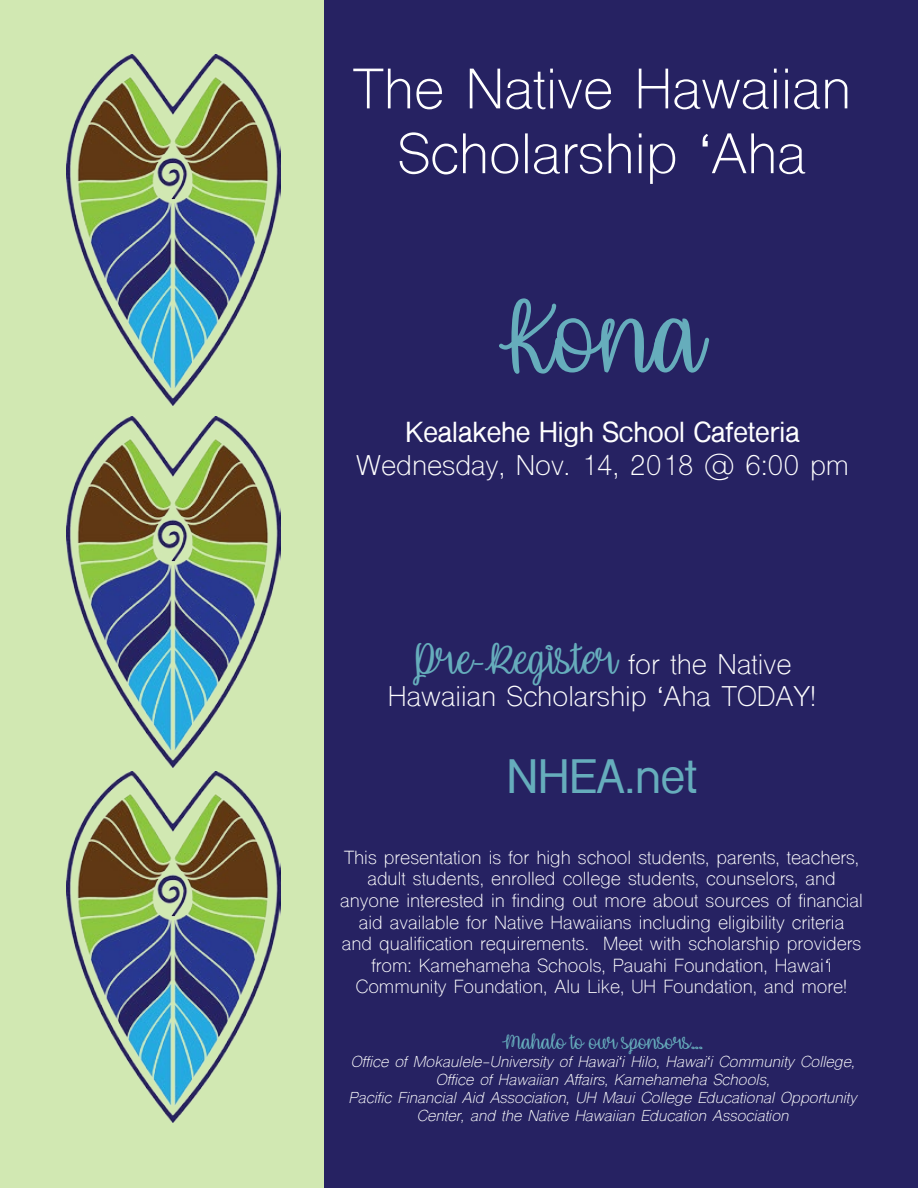
<style>
.page{position:relative;width:918px;height:1188px;background:#fff}
.page>*{position:absolute;margin:0;border:0;box-sizing:border-box;transform-origin:0 0}
.t1{font:108px "Unicorn Calligraphy";color:#66adbc}
.t2{font:54px/64.8px "Shree Dev 0714";color:#fff;text-align:center}
.t3{font:45px "Unicorn Calligraphy";color:#66adbc}
.t4{font:700 45px "Shree Dev 0714";color:#66adbc}
.t5{font:27px "Shree Dev 0714";color:#fff}
.t6{font:700 27px "Shree Dev 0714";color:#fff}
.t7{font:21px "Unicorn Calligraphy";color:#66adbc}
.t8{font:18px/21.6px "Shree Dev 0714";color:#fff;text-align:center}
.t9{font:italic 15px/18px "Shree Dev 0714";color:#fff;text-align:center}
.s1{font-family:"Arial"}
.s2{font-family:"Shree Dev 0714";font-size:27px;color:#fff}
.s3{font-family:"Arial";font-style:italic}
</style>
<div class="page">
<div style="left:324px;top:0;width:594px;height:1188px;background:#262262"></div>
<div style="left:1px;top:1px;width:323px;height:1187px;background:#d1e8b2"></div>
<img style="left:66px;top:54px;width:214px;height:351px">
<img style="left:66px;top:416px;width:214px;height:352px">
<img style="left:66px;top:772px;width:214px;height:351px">
<h2 class="t2" style="left:353px;top:63px;width:500px">The Native Hawaiian<br>Scholarship <span class="s1">ʻ</span>Aha</h2>
<h1 class="t1" style="left:499px;top:280px;width:207px">Kona</h1>
<h3 class="t6" style="left:405px;top:417px;width:396px">Kealakehe High School Cafeteria</h3>
<h3 class="t5" style="left:356px;top:449px;width:494px">Wednesday, Nov. 14, 2018 @ 6:00 pm</h3>
<h3 class="t3" style="left:413px;top:635px;width:380px">Pre-Register <span class="s2">for the Native</span></h3>
<h3 class="t5" style="left:388px;top:680px;width:430px">Hawaiian Scholarship <span class="s1">ʻ</span>Aha TODAY!</h3>
<h3 class="t4" style="left:507px;top:751px;width:192px">NHEA.net</h3>
<p class="t8" style="left:340px;top:849px;width:524px">This presentation is for high school students, parents, teachers, adult students, enrolled college students, counselors, and anyone interested in finding out more about sources of financial aid available for Native Hawaiians including eligibility criteria<br>and qualification requirements. Meet with scholarship providers from: Kamehameha Schools, Pauahi Foundation, Hawai<span class="s3">ʻ</span>i Community Foundation, Alu Like, UH Foundation, and more!</p>
<p class="t7" style="left:502px;top:1031px;width:202px">Mahalo to our sponsors...</p>
<p class="t9" style="left:349px;top:1054px;width:510px">Office of Mokaulele-University of Hawai<span class="s1">ʻ</span>i Hilo, Hawai<span class="s1">ʻ</span>i Community College, Office of Hawaiian Affairs, Kamehameha Schools,<br>Pacific Financial Aid Association, UH Maui College Educational Opportunity Center, and the Native Hawaiian Education Association</p>
</div>
